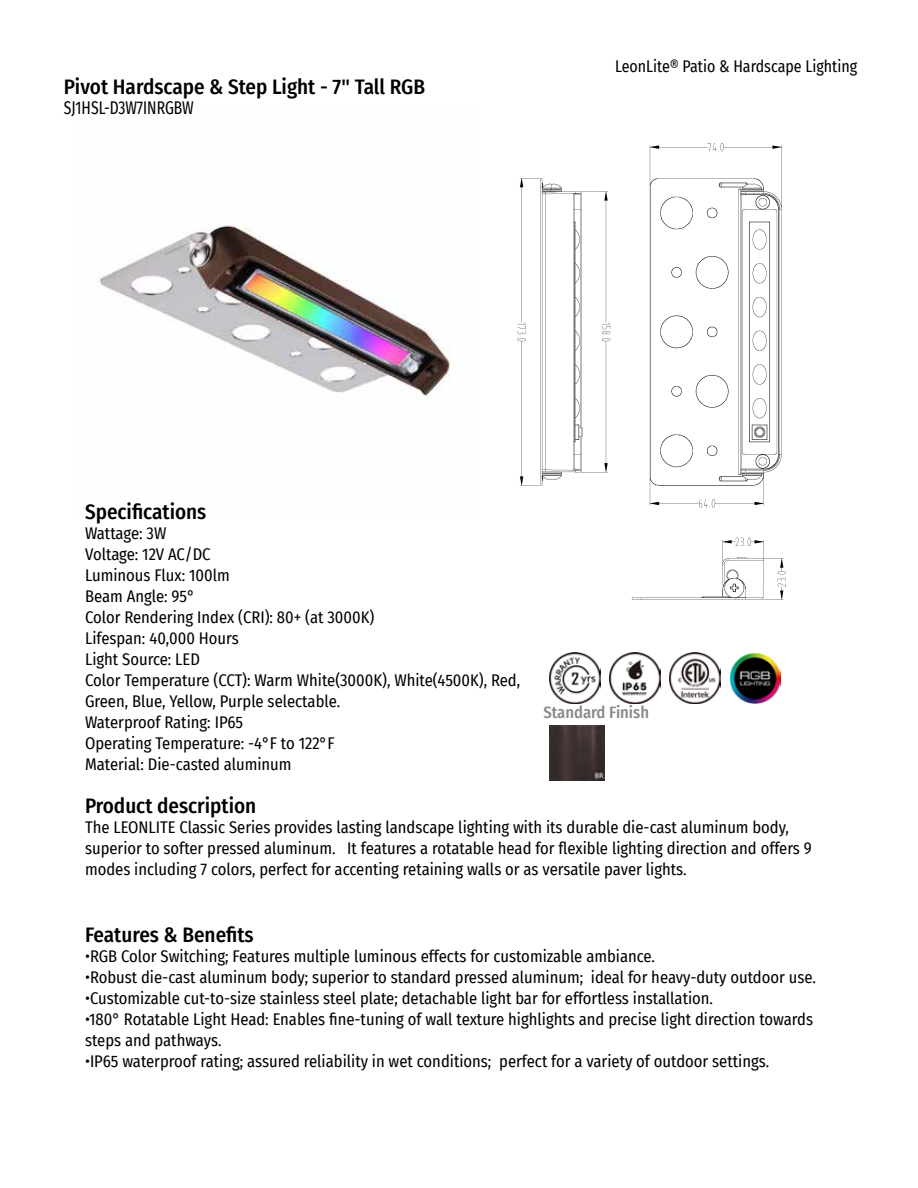
<style>
.page{position:relative;width:918px;height:1188px;background:#fff}
.page>*{position:absolute;margin:0;border:0;box-sizing:border-box;transform-origin:0 0}
.t1{font:500 21px "Fira Sans Condensed";color:#000}
.t2{font:18px "Fira Sans Condensed";color:#000;scale:.86 1}
.t3{font:16.5px/21px "Fira Sans Condensed";color:#000}
.t4{font:16.5px "Fira Sans Condensed";color:#000;scale:.96 1}
.t5{font:500 16.5px "Fira Sans Condensed";color:#898989}
</style>
<div class="page">
<img style="left:517px;top:143px;width:269px;height:457px">
<img style="left:97px;top:225px;width:354px;height:174px">
<img style="left:549px;top:653px;width:51px;height:51px">
<img style="left:549px;top:725px;width:56px;height:55px">
<img style="left:609px;top:653px;width:51px;height:51px">
<img style="left:669px;top:653px;width:51px;height:51px">
<img style="left:729px;top:653px;width:51px;height:51px">
<p class="t1" style="left:64px;top:70px;width:363px">Pivot Hardscape &amp; Step Light - 7" Tall RGB</p>
<p class="t2" style="left:64px;top:95px;width:153px">SJ1HSL-D3W7INRGBW</p>
<p class="t4" style="left:615px;top:54px;width:254px">LeonLite® Patio &amp; Hardscape Lighting</p>
<p class="t1" style="left:85px;top:495px;width:123px">Specifications</p>
<p class="t3" style="left:85px;top:523px;width:437px">Wattage: 3W<br>Voltage: 12V AC/DC<br>Luminous Flux: 100lm<br>Beam Angle: 95°<br>Color Rendering Index (CRI): 80+ (at 3000K)<br>Lifespan: 40,000 Hours<br>Light Source: LED<br>Color Temperature (CCT): Warm White(3000K), White(4500K), Red,<br>Green, Blue, Yellow, Purple selectable.<br>Waterproof Rating: IP65<br>Operating Temperature: -4°F to 122°F<br>Material: Die-casted aluminum</p>
<p class="t1" style="left:85px;top:789px;width:173px">Product description</p>
<p class="t5" style="left:543px;top:699px;width:107px">Standard Finish</p>
<p class="t3" style="left:85px;top:817px;width:728px">The LEONLITE Classic Series provides lasting landscape lighting with its durable die-cast aluminum body, superior to softer pressed aluminum. It features a rotatable head for flexible lighting direction and offers 9 modes including 7 colors, perfect for accenting retaining walls or as versatile paver lights.</p>
<p class="t1" style="left:85px;top:918px;width:170px">Features &amp; Benefits</p>
<p class="t3" style="left:85px;top:946px;width:572px">•RGB Color Switching; Features multiple luminous effects for customizable ambiance.</p>
<p class="t3" style="left:85px;top:967px;width:732px">•Robust die-cast aluminum body; superior to standard pressed aluminum; ideal for heavy-duty outdoor use.</p>
<p class="t3" style="left:85px;top:988px;width:630px">•Customizable cut-to-size stainless steel plate; detachable light bar for effortless installation.</p>
<p class="t3" style="left:85px;top:1009px;width:730px">•180° Rotatable Light Head: Enables fine-tuning of wall texture highlights and precise light direction towards steps and pathways.</p>
<p class="t3" style="left:85px;top:1051px;width:686px">•IP65 waterproof rating; assured reliability in wet conditions; perfect for a variety of outdoor settings.</p>
</div>
